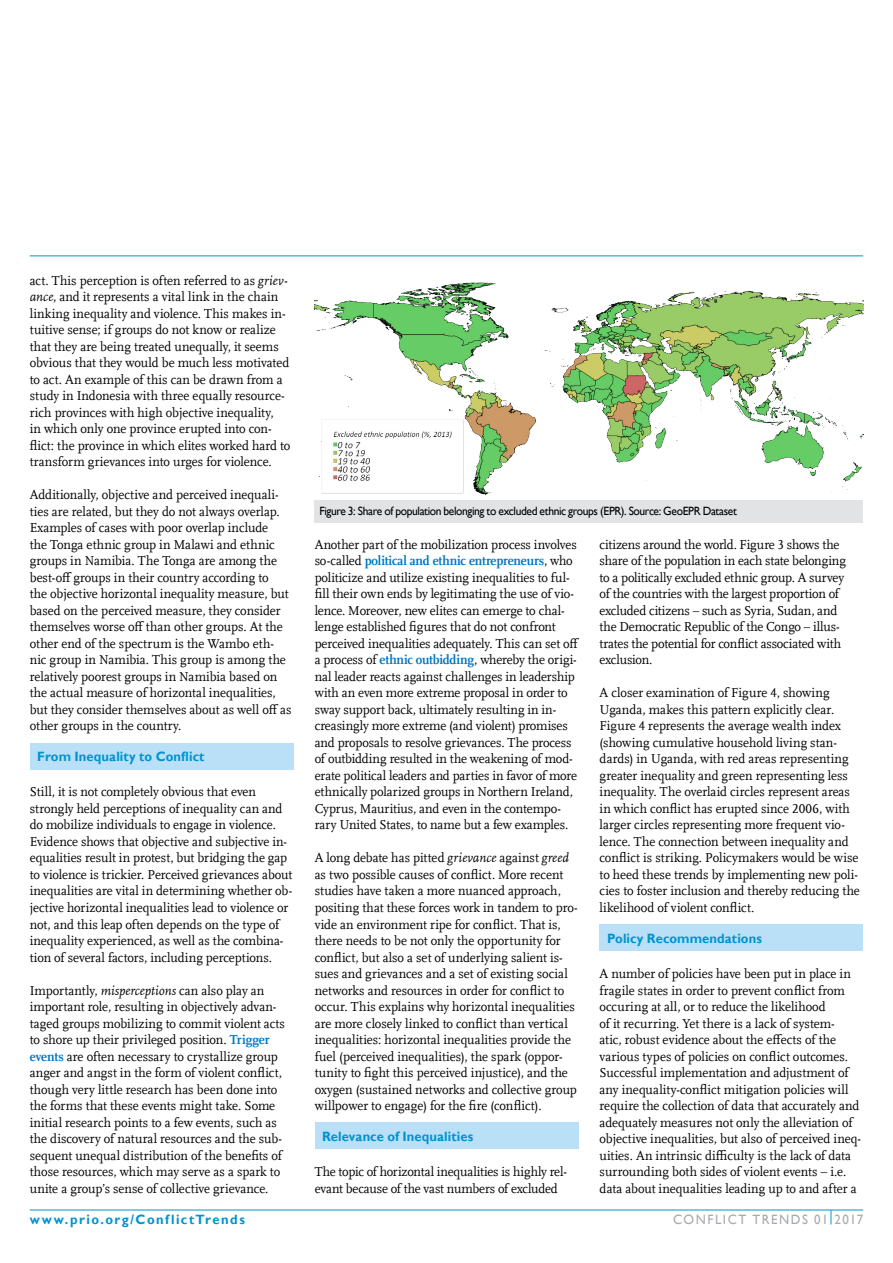
<style>
.page{position:relative;width:893px;height:1263px;background:#fff}
.page>*{position:absolute;margin:0;border:0;box-sizing:border-box;transform-origin:0 0}
.t1{font:13.5px/16.5px "Scala Offc Pro";letter-spacing:-.005em;color:#000;scale:.96 1}
.t2{font:700 13.5px "Gill Sans";letter-spacing:.01em;color:#0093d0;scale:.96 1}
.t3{font:700 13.5px "Gill Sans";letter-spacing:.115em;color:#0093d0;scale:.96 1}
.t4{font:13.5px "Gill Sans";letter-spacing:.115em;color:#a7a9ac;scale:.96 1}
.t5{font:12px "Gill Sans";letter-spacing:-.035em;color:#000;scale:.96 1}
.s1{font-style:italic}
.s2{font-weight:700;color:#0076c0}
</style>
<div class="page">
<hr style="left:30px;top:255px;width:833px;height:1px;background:#0093d0">
<hr style="left:30px;top:1209px;width:833px;height:1px;background:#0093d0">
<svg style="left:831px;top:1210px;width:1px;height:14px"></svg>
<div style="left:30px;top:743px;width:263px;height:26px;background:#b9e0f7"></div>
<div style="left:315px;top:1123px;width:263px;height:26px;background:#b9e0f7"></div>
<div style="left:600px;top:925px;width:263px;height:26px;background:#b9e0f7"></div>
<div style="left:315px;top:500px;width:548px;height:22px;background:#e2e3e4"></div>
<img style="left:315px;top:282px;width:548px;height:213px">
<p class="t1" style="left:30px;top:272px;width:273px">act. This perception is often referred to as <span class="s1">griev&shy;ance</span>, and it represents a vital link in the chain linking inequality and violence. This makes in&shy;tuitive sense; if groups do not know or realize that they are being treated unequally, it seems obvious that they would be much less motivated to act. An example of this can be drawn from a study in Indonesia with three equally resource&shy;rich provinces with high objective inequality,<br>in which only one province erupted into con&shy;flict: the province in which elites worked hard to transform grievances into urges for violence.</p>
<p class="t1" style="left:30px;top:487px;width:274px">Additionally, objective and perceived inequali&shy;ties are related, but they do not always overlap.<br>Examples of cases with poor overlap include<br>the Tonga ethnic group in Malawi and ethnic groups in Namibia. The Tonga are among the best-off groups in their country according to<br>the objective horizontal inequality measure, but based on the perceived measure, they consider themselves worse off than other groups. At the other end of the spectrum is the Wambo eth&shy;nic group in Namibia. This group is among the relatively poorest groups in Namibia based on the actual measure of horizontal inequalities, but they consider themselves about as well off as other groups in the country.</p>
<p class="t2" style="left:37px;top:748px;width:176px">From Inequality to Conflict</p>
<p class="t1" style="left:30px;top:784px;width:275px">Still, it is not completely obvious that even strongly held perceptions of inequality can and do mobilize individuals to engage in violence.<br>Evidence shows that objective and subjective in&shy;equalities result in protest, but bridging the gap to violence is trickier. Perceived grievances about inequalities are vital in determining whether ob&shy;jective horizontal inequalities lead to violence or not, and this leap often depends on the type of inequality experienced, as well as the combina&shy;tion of several factors, including perceptions.</p>
<p class="t1" style="left:30px;top:982px;width:267px">Importantly, <span class="s1">misperceptions</span> can also play an important role, resulting in objectively advan&shy;taged groups mobilizing to commit violent acts to shore up their privileged position. <span class="s2">Trigger events</span> are often necessary to crystallize group anger and angst in the form of violent conflict, though very little research has been done into the forms that these events might take. Some initial research points to a few events, such as the discovery of natural resources and the sub&shy;sequent unequal distribution of the benefits of those resources, which may serve as a spark to unite a group’s sense of collective grievance.</p>
<p class="t3" style="left:30px;top:1212px;width:226px">www.prio.org/ConflictTrends</p>
<p class="t5" style="left:319px;top:504px;width:436px">Figure 3: Share of population belonging to excluded ethnic groups (EPR). Source: GeoEPR Dataset</p>
<p class="t1" style="left:315px;top:536px;width:277px">Another part of the mobilization process involves so-called <span class="s2">political and ethnic entrepreneurs</span>, who politicize and utilize existing inequalities to ful&shy;fill their own ends by legitimating the use of vio&shy;lence. Moreover, new elites can emerge to chal&shy;lenge established figures that do not confront perceived inequalities adequately. This can set off a process of <span class="s2">ethnic outbidding</span>, whereby the origi&shy;nal leader reacts against challenges in leadership with an even more extreme proposal in order to sway support back, ultimately resulting in in&shy;creasingly more extreme (and violent) promises and proposals to resolve grievances. The process of outbidding resulted in the weakening of mod&shy;erate political leaders and parties in favor of more ethnically polarized groups in Northern Ireland, Cyprus, Mauritius, and even in the contempo&shy;rary United States, to name but a few examples.</p>
<p class="t1" style="left:315px;top:850px;width:276px">A long debate has pitted <span class="s1">grievance</span> against <span class="s1">greed </span>as two possible causes of conflict. More recent studies have taken a more nuanced approach, positing that these forces work in tandem to pro&shy;vide an environment ripe for conflict. That is, there needs to be not only the opportunity for conflict, but also a set of underlying salient is&shy;sues and grievances and a set of existing social networks and resources in order for conflict to occur. This explains why horizontal inequalities are more closely linked to conflict than vertical inequalities: horizontal inequalities provide the fuel (perceived inequalities), the spark (oppor&shy;tunity to fight this perceived injustice), and the oxygen (sustained networks and collective group willpower to engage) for the fire (conflict).</p>
<p class="t2" style="left:322px;top:1128px;width:159px">Relevance of Inequalities</p>
<p class="t1" style="left:315px;top:1163px;width:264px">The topic of horizontal inequalities is highly rel&shy;evant because of the vast numbers of excluded</p>
<p class="t1" style="left:600px;top:536px;width:258px">citizens around the world. Figure 3 shows the share of the population in each state belonging to a politically excluded ethnic group. A survey of the countries with the largest proportion of excluded citizens – such as Syria, Sudan, and the Democratic Republic of the Congo – illus&shy;trates the potential for conflict associated with exclusion.</p>
<p class="t1" style="left:600px;top:685px;width:273px">A closer examination of Figure 4, showing Uganda, makes this pattern explicitly clear.<br>Figure 4 represents the average wealth index (showing cumulative household living stan&shy;dards) in Uganda, with red areas representing greater inequality and green representing less inequality. The overlaid circles represent areas in which conflict has erupted since 2006, with larger circles representing more frequent vio&shy;lence. The connection between inequality and conflict is striking. Policymakers would be wise to heed these trends by implementing new poli&shy;cies to foster inclusion and thereby reducing the likelihood of violent conflict.</p>
<p class="t2" style="left:607px;top:930px;width:163px">Policy Recommendations</p>
<p class="t1" style="left:600px;top:965px;width:274px">A number of policies have been put in place in fragile states in order to prevent conflict from occuring at all, or to reduce the likelihood<br>of it recurring. Yet there is a lack of system-<br>atic, robust evidence about the effects of the various types of policies on conflict outcomes.<br>Successful implementation and adjustment of any inequality-conflict mitigation policies will require the collection of data that accurately and adequately measures not only the alleviation of objective inequalities, but also of perceived ineq&shy;uities. An intrinsic difficulty is the lack of data surrounding both sides of violent events – i.e. data about inequalities leading up to and after a</p>
<p class="t4" style="left:673px;top:1212px;width:200px">CONFLICT TRENDS 01 2017</p>
</div>
